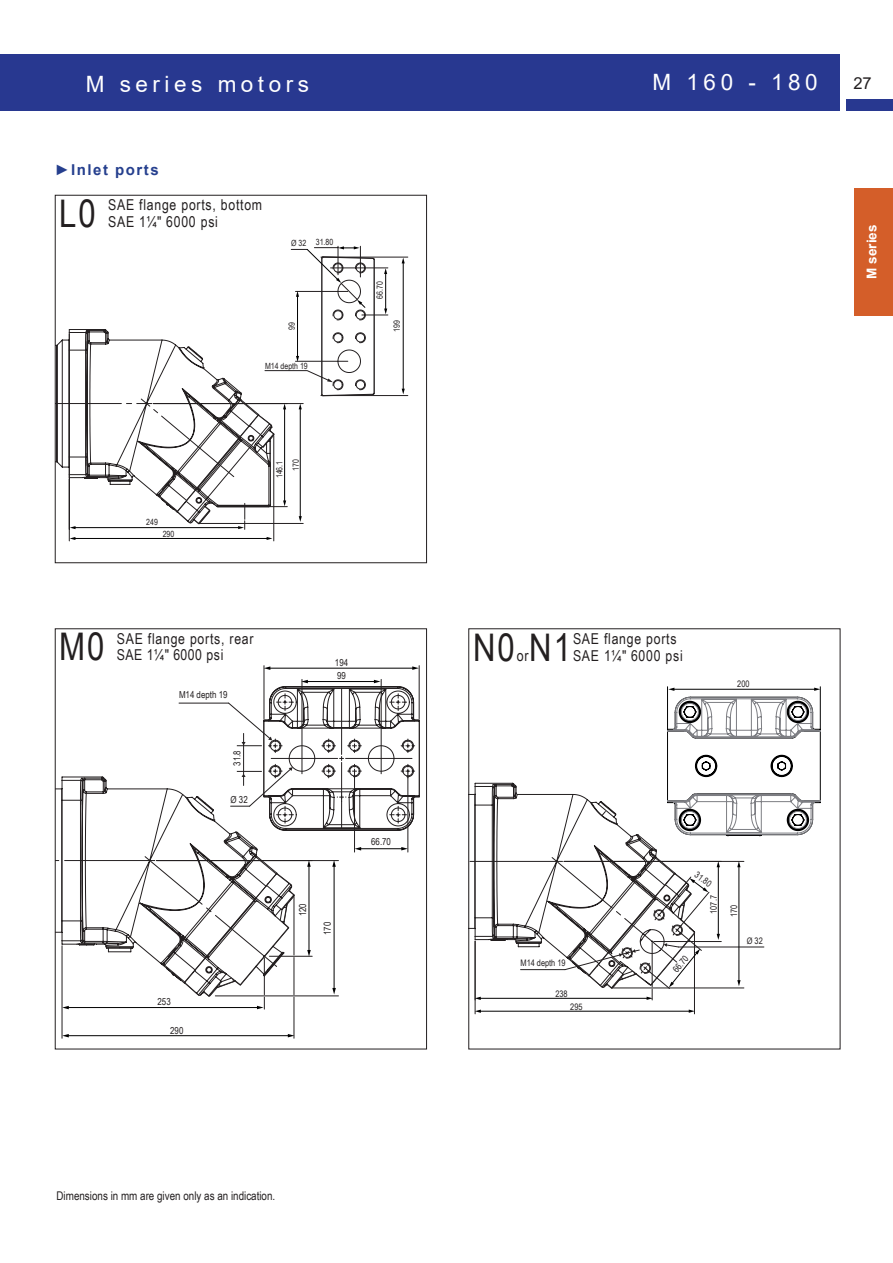
<style>
.page{position:relative;width:893px;height:1263px;background:#fff}
.page>*{position:absolute;margin:0;border:0;box-sizing:border-box;transform-origin:0 0}
.t1{font:38.1px "Arial Narrow";letter-spacing:.05em;color:#231f20}
.t2{font:22.5px "Arial";letter-spacing:.2em;color:#fff}
.t3{font:16.5px "Arial";color:#231f20}
.t4{font:15.15px "Arial Narrow";color:#231f20}
.t5{font:15px/16.5px "Arial Narrow";letter-spacing:.05em;color:#231f20}
.t6{font:700 15px "Arial";letter-spacing:.1em;color:#253f8e}
.t7{font:700 13.5px "Arial";color:#fff}
.t8{font:12px "Arial Narrow";color:#231f20}
.t9{font:9.75px "Arial Narrow";color:#231f20}
.t10{font:9.6px/13.6px "Arial Narrow";color:#231f20}
.t11{font:9px "Arial Narrow";color:#231f20}
.t12{font:8.55px/16.5px "Arial Narrow";color:#231f20;text-align:right}
</style>
<div class="page">
<div style="left:0;top:54px;width:839px;height:57px;background:#283890"></div>
<div style="left:846px;top:99px;width:47px;height:12px;background:#283890"></div>
<div style="left:854px;top:188px;width:39px;height:127px;background:#d45e29"></div>
<hr style="left:321px;top:257px;width:87px;height:1px;background:#231f20">
<hr style="left:321px;top:395px;width:87px;height:1px;background:#231f20">
<hr style="left:74px;top:538px;width:194px;height:1px;background:#000">
<svg style="left:57px;top:246px;width:331px;height:283px"></svg>
<hr style="left:403px;top:262px;width:1px;height:128px;background:#000">
<svg style="left:402px;top:389px;width:3px;height:5px"></svg>
<div style="left:55px;top:195px;width:372px;height:368px;border:1px solid #231f20"></div>
<hr style="left:654px;top:941px;width:67px;height:1px;background:#231f20">
<hr style="left:694px;top:934px;width:1px;height:80px;background:#231f20">
<hr style="left:475px;top:941px;width:1px;height:73px;background:#231f20">
<hr style="left:613px;top:988px;width:131px;height:1px;background:#231f20">
<hr style="left:564px;top:861px;width:180px;height:1px;background:#231f20">
<svg style="left:471px;top:783px;width:186px;height:74px"></svg>
<hr style="left:667px;top:687px;width:1px;height:43px;background:#000">
<hr style="left:820px;top:687px;width:1px;height:43px;background:#000">
<svg style="left:667px;top:697px;width:154px;height:139px"></svg>
<hr style="left:678px;top:947px;width:86px;height:1px;background:#231f20">
<hr style="left:480px;top:1011px;width:210px;height:1px;background:#000">
<svg style="left:689px;top:1009px;width:5px;height:4px"></svg>
<svg style="left:475px;top:1009px;width:6px;height:4px"></svg>
<hr style="left:739px;top:866px;width:1px;height:115px;background:#000">
<svg style="left:737px;top:861px;width:3px;height:6px"></svg>
<svg style="left:737px;top:980px;width:4px;height:6px"></svg>
<hr style="left:718px;top:866px;width:1px;height:69px;background:#000">
<svg style="left:717px;top:862px;width:3px;height:5px"></svg>
<svg style="left:717px;top:934px;width:3px;height:6px"></svg>
<svg style="left:471px;top:857px;width:238px;height:143px"></svg>
<hr style="left:673px;top:689px;width:142px;height:1px;background:#000">
<svg style="left:814px;top:688px;width:6px;height:3px"></svg>
<svg style="left:668px;top:688px;width:6px;height:3px"></svg>
<hr style="left:269px;top:956px;width:43px;height:1px;background:#231f20">
<hr style="left:62px;top:946px;width:1px;height:92px;background:#231f20">
<hr style="left:294px;top:997px;width:1px;height:41px;background:#231f20">
<hr style="left:264px;top:666px;width:1px;height:53px;background:#231f20">
<hr style="left:419px;top:666px;width:1px;height:53px;background:#231f20">
<hr style="left:354px;top:773px;width:1px;height:79px;background:#231f20">
<hr style="left:408px;top:773px;width:1px;height:79px;background:#231f20">
<hr style="left:302px;top:679px;width:1px;height:95px;background:#231f20">
<hr style="left:381px;top:679px;width:1px;height:95px;background:#231f20">
<hr style="left:156px;top:860px;width:182px;height:1px;background:#231f20">
<hr style="left:215px;top:996px;width:123px;height:1px;background:#231f20">
<svg style="left:57px;top:776px;width:201px;height:80px"></svg>
<hr style="left:269px;top:668px;width:144px;height:1px;background:#000">
<svg style="left:412px;top:666px;width:7px;height:4px"></svg>
<svg style="left:264px;top:666px;width:6px;height:4px"></svg>
<hr style="left:334px;top:865px;width:1px;height:124px;background:#000">
<svg style="left:332px;top:860px;width:4px;height:7px"></svg>
<svg style="left:332px;top:988px;width:4px;height:6px"></svg>
<hr style="left:309px;top:865px;width:1px;height:86px;background:#000">
<svg style="left:307px;top:861px;width:4px;height:6px"></svg>
<svg style="left:307px;top:950px;width:4px;height:6px"></svg>
<hr style="left:179px;top:703px;width:50px;height:1px;background:#231f20">
<hr style="left:68px;top:1035px;width:221px;height:1px;background:#000">
<svg style="left:62px;top:1034px;width:7px;height:3px"></svg>
<svg style="left:288px;top:1034px;width:6px;height:3px"></svg>
<svg style="left:57px;top:856px;width:238px;height:153px"></svg>
<svg style="left:228px;top:680px;width:192px;height:151px"></svg>
<hr style="left:360px;top:848px;width:42px;height:1px;background:#000">
<svg style="left:401px;top:847px;width:7px;height:3px"></svg>
<svg style="left:355px;top:847px;width:6px;height:3px"></svg>
<div style="left:55px;top:629px;width:372px;height:420px;border:1px solid #231f20"></div>
<h2 class="t2" style="left:86px;top:71px;width:225px">M series motors</h2>
<p class="t6" style="left:55px;top:160px;width:105px">►Inlet ports</p>
<h1 class="t1" style="left:59px;top:198px;width:38px">L0</h1>
<p class="t5" style="left:108px;top:196px;width:156px">SAE flange ports, bottom<br>SAE 1¼″ 6000 psi</p>
<p class="t12" style="left:291px;top:234px;width:44px">Ø 32 31.80</p>
<p class="t12" style="left:284px;top:330px;width:9px;rotate:-90deg">99</p>
<p class="t12" style="left:265px;top:359px;width:44px">M14 depth 19</p>
<p class="t12" style="left:146px;top:514px;width:13px">249</p>
<p class="t12" style="left:163px;top:526px;width:13px">290</p>
<p class="t12" style="left:272px;top:478px;width:21px;rotate:-90deg">146.1<br>170</p>
<p class="t12" style="left:372px;top:299px;width:19px;rotate:-90deg">66.70</p>
<p class="t12" style="left:389px;top:332px;width:13px;rotate:-90deg">199</p>
<h2 class="t2" style="left:653px;top:74px;width:167px">M 160 - 180</h2>
<p class="t3" style="left:853px;top:77px;width:20px">27</p>
<p class="t7" style="left:864px;top:279px;width:56px;rotate:-90deg">M series</p>
<h1 class="t1" style="left:59px;top:632px;width:47px">M0</h1>
<p class="t5" style="left:117px;top:630px;width:138px">SAE flange ports, rear<br>SAE 1¼″ 6000 psi</p>
<h1 class="t1" style="left:473px;top:632px;width:100px">N0 N1</h1>
<p class="t4" style="left:517px;top:649px;width:13px">or</p>
<p class="t10" style="left:335px;top:656px;width:15px">194<br>99</p>
<p class="t10" style="left:179px;top:689px;width:50px">M14 depth 19</p>
<p class="t5" style="left:573px;top:630px;width:111px">SAE flange ports<br>SAE 1¼″ 6000 psi</p>
<p class="t11" style="left:737px;top:680px;width:14px">200</p>
<p class="t9" style="left:233px;top:766px;width:17px;rotate:-90deg">31.8</p>
<p class="t10" style="left:231px;top:793px;width:19px">Ø 32</p>
<p class="t9" style="left:299px;top:916px;width:15px;rotate:-90deg">120</p>
<p class="t9" style="left:324px;top:935px;width:15px;rotate:-90deg">170</p>
<p class="t10" style="left:371px;top:836px;width:21px">66.70</p>
<p class="t11" style="left:520px;top:960px;width:47px">M14 depth 19</p>
<p class="t11" style="left:698px;top:871px;width:20px;rotate:36deg">31.80</p>
<p class="t11" style="left:672px;top:969px;width:20px;rotate:-50deg">66.70</p>
<p class="t11" style="left:710px;top:914px;width:20px;rotate:-90deg">107.7</p>
<p class="t11" style="left:731px;top:917px;width:14px;rotate:-90deg">170</p>
<p class="t11" style="left:747px;top:937px;width:18px">Ø 32</p>
<p class="t10" style="left:158px;top:995px;width:15px">253</p>
<p class="t10" style="left:170px;top:1024px;width:15px">290</p>
<p class="t11" style="left:555px;top:990px;width:14px">238</p>
<p class="t11" style="left:570px;top:1003px;width:14px">295</p>
<p class="t8" style="left:57px;top:1191px;width:220px">Dimensions in mm are given only as an indication.</p>
</div>
